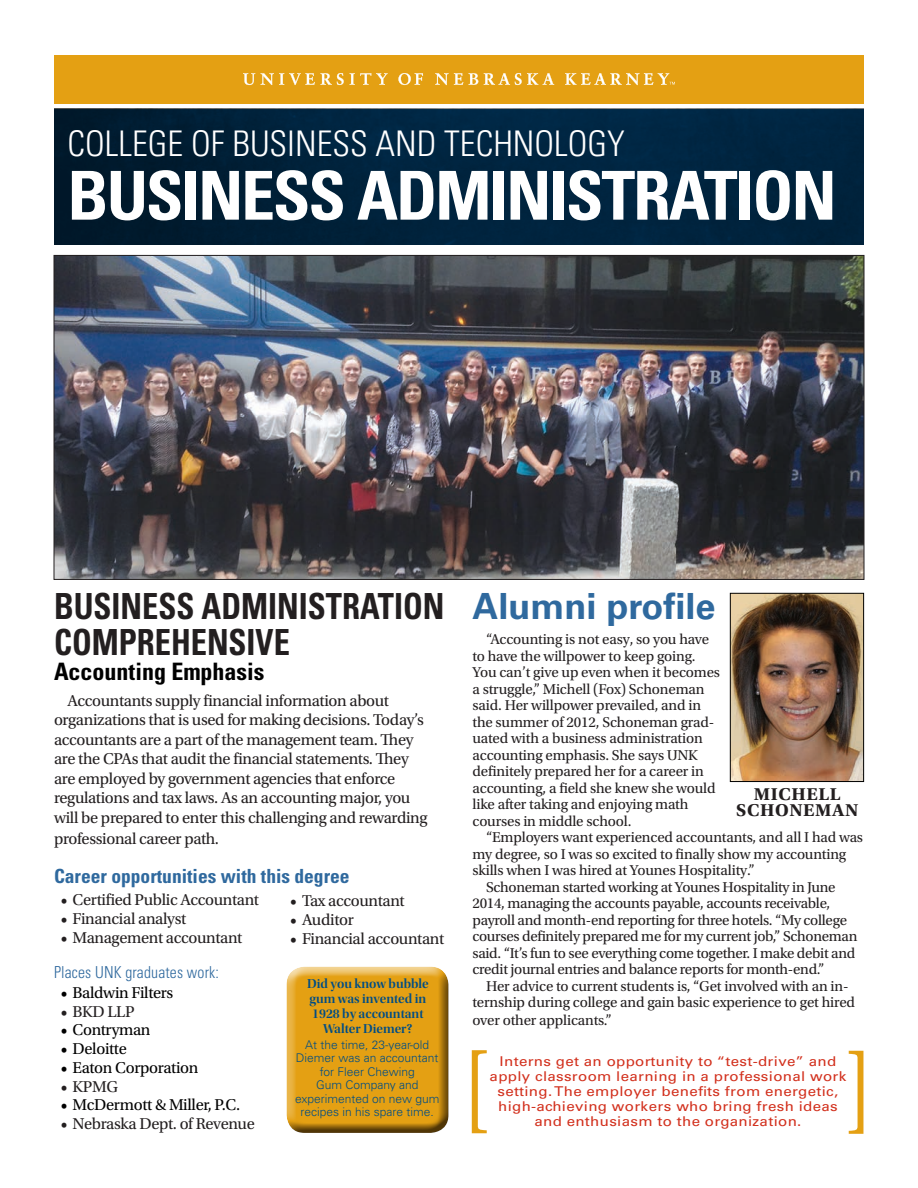
<style>
.page{position:relative;width:918px;height:1188px;background:#fff}
.page>*{position:absolute;margin:0;border:0;box-sizing:border-box;transform-origin:0 0}
.fact_bracket{font:90px "Utopia Std";color:#e4a013}
.College_of{font:700 condensed 67.5px "Univers LT Std";letter-spacing:-.03em;color:#fff}
.BLUE_sub-headlines{font:700 condensed 36px/36px "Univers LT Std";color:#231f20;scale:.9 1}
.BLUE_sub-headlines-2{font:700 36px "Univers LT Std";color:#2f699e}
.College_of-2{font:300 condensed 35.25px "Univers LT Std";color:#fff}
.BLUE_sub-headlines-3{font:700 condensed 24px "Univers LT Std";color:#000}
.BLUE_sub-headlines-4{font:700 condensed 19.5px "Univers LT Std";color:#2f699e}
.Small_print_by_4-yr{font:700 18px/16.5px "Utopia Std";letter-spacing:.03em;color:#231f20;text-align:center;scale:1.05 1}
.Text_copy{font:16.5px/19.6px "Utopia Std";letter-spacing:-.02em;color:#231f20}
.t1{font:16.5px "Utopia Std";letter-spacing:-.02em;color:#000}
.BLUE_sub-headlines-5{font:300 condensed 16.5px "Univers LT Std";letter-spacing:.01em;color:#2f699e;scale:.95 1}
.Text_copy-2{font:15px/16.5px "Utopia Std";letter-spacing:-.01em;color:#231f20}
.FACTS{font:13.5px/15px "Univers LT Std";letter-spacing:.02em;color:#d2301d;text-align:center;scale:1.12 1}
.Text_BOLD_FACTS{font:13.5px/15px "Utopia Std Semibold Disp";color:#004d85;text-align:center}
.FACTS-2{font:300 12px/13.5px "Univers LT Std";color:#004d85;text-align:center}
</style>
<div class="page">
<div style="left:54px;top:109px;width:810px;height:135px;background:linear-gradient(to right,#001c31,#002846)"></div>
<div style="left:54px;top:55px;width:810px;height:48px;background:#e4a013"></div>
<svg style="left:243px;top:73px;width:12px;height:12px"></svg>
<svg style="left:261px;top:73px;width:83px;height:12px"></svg>
<svg style="left:350px;top:73px;width:38px;height:12px"></svg>
<svg style="left:398px;top:73px;width:25px;height:12px"></svg>
<svg style="left:435px;top:73px;width:28px;height:12px"></svg>
<svg style="left:469px;top:73px;width:9px;height:12px"></svg>
<svg style="left:484px;top:73px;width:70px;height:12px"></svg>
<svg style="left:565px;top:73px;width:110px;height:12px"></svg>
<img style="left:732px;top:595px;width:130px;height:185px">
<div style="left:730px;top:593px;width:134px;height:189px;border:1px solid #000"></div>
<img style="left:56px;top:257px;width:806px;height:321px">
<div style="left:285px;top:964px;width:165px;height:159px;background:#fff;opacity:.75"></div>
<div style="left:285px;top:970px;width:165px;height:164px;background:#231f20;opacity:.75"></div>
<p class="College_of-2" style="left:68px;top:122px;width:559px">COLLEGE OF BUSINESS AND TECHNOLOGY</p>
<p class="College_of" style="left:68px;top:154px;width:771px">BUSINESS ADMINISTRATION</p>
<p class="BLUE_sub-headlines" style="left:54px;top:588px;width:435px">BUSINESS ADMINISTRATION<br>COMPREHENSIVE</p>
<p class="BLUE_sub-headlines-3" style="left:54px;top:656px;width:212px">Accounting Emphasis</p>
<p class="Text_copy" style="left:54px;top:691px;width:375px;text-indent:13px">Accountants supply financial information about organizations that is used for making decisions. Today’s accountants are a part of the management team. They are the CPAs that audit the financial statements. They are employed by government agencies that enforce regulations and tax laws. As an accounting major, you will be prepared to enter this challenging and rewarding professional career path.</p>
<p class="BLUE_sub-headlines-4" style="left:54px;top:864px;width:297px">Career opportunities with this degree</p>
<p class="Text_copy" style="left:61px;top:890px;width:200px">• Certified Public Accountant</p>
<p class="Text_copy" style="left:61px;top:909px;width:127px">• Financial analyst</p>
<p class="Text_copy" style="left:61px;top:928px;width:183px">• Management accountant</p>
<p class="BLUE_sub-headlines-5" style="left:54px;top:962px;width:175px">Places UNK graduates work:</p>
<p class="t1" style="left:61px;top:984px;width:114px">• Baldwin Filters</p>
<p class="Text_copy" style="left:61px;top:1002px;width:75px">• BKD LLP</p>
<p class="t1" style="left:61px;top:1021px;width:91px">• Contryman</p>
<p class="t1" style="left:61px;top:1040px;width:68px">• Deloitte</p>
<p class="t1" style="left:61px;top:1059px;width:139px">• Eaton Corporation</p>
<p class="Text_copy" style="left:61px;top:1077px;width:59px">• KPMG</p>
<p class="t1" style="left:61px;top:1096px;width:181px">• McDermott &amp; Miller, P.C.</p>
<p class="Text_copy" style="left:61px;top:1114px;width:196px">• Nebraska Dept. of Revenue</p>
<p class="Text_copy" style="left:290px;top:892px;width:116px">• Tax accountant</p>
<p class="Text_copy" style="left:290px;top:910px;width:65px">• Auditor</p>
<p class="Text_copy" style="left:290px;top:929px;width:155px">• Financial accountant</p>
<p class="Text_BOLD_FACTS" style="left:307px;top:977px;width:123px">Did you know bubble gum was invented in<br>1928 by accountant<br>Walter Diemer?</p>
<p class="FACTS-2" style="left:295px;top:1038px;width:146px">At the time, 23-year-old<br>Diemer was an accountant for Fleer Chewing<br>Gum Company and experimented on new gum recipes in his spare time.</p>
<p class="BLUE_sub-headlines-2" style="left:472px;top:585px;width:245px">Alumni profile</p>
<p class="Text_copy-2" style="left:472px;top:631px;width:249px;text-indent:14px">“Accounting is not easy, so you have to have the willpower to keep going.<br>You can’t give up even when it becomes a struggle,” Michell (Fox) Schoneman said. Her willpower prevailed, and in the summer of 2012, Schoneman grad&shy;uated with a business administration accounting emphasis. She says UNK definitely prepared her for a career in accounting, a field she knew she would like after taking and enjoying math courses in middle school.</p>
<p class="Text_copy-2" style="left:472px;top:830px;width:392px;text-indent:14px">“Employers want experienced accountants, and all I had was my degree, so I was so excited to finally show my accounting skills when I was hired at Younes Hospitality.”</p>
<p class="Text_copy-2" style="left:472px;top:879px;width:386px;text-indent:14px">Schoneman started working at Younes Hospitality in June 2014, managing the accounts payable, accounts receivable, payroll and month-end reporting for three hotels. “My college courses definitely prepared me for my current job,” Schoneman said. “It’s fun to see everything come together. I make debit and credit journal entries and balance reports for month-end.”</p>
<p class="Text_copy-2" style="left:472px;top:978px;width:384px;text-align:center">Her advice to current students is, “Get involved with an in&shy;ternship during college and gain basic experience to get hired</p>
<p class="Text_copy-2" style="left:472px;top:1013px;width:141px">over other applicants.”</p>
<p class="Small_print_by_4-yr" style="left:736px;top:786px;width:118px">MICHELL<br>SCHONEMAN</p>
<p class="fact_bracket" style="left:462px;top:1039px;width:30px">[</p>
<p class="fact_bracket" style="left:845px;top:1040px;width:30px">]</p>
<p class="FACTS" style="left:490px;top:1054px;width:320px">Interns get an opportunity to “test-drive” and apply classroom learning in a professional work setting. The employer benefits from energetic, high-achieving workers who bring fresh ideas and enthusiasm to the organization.</p>
</div>
